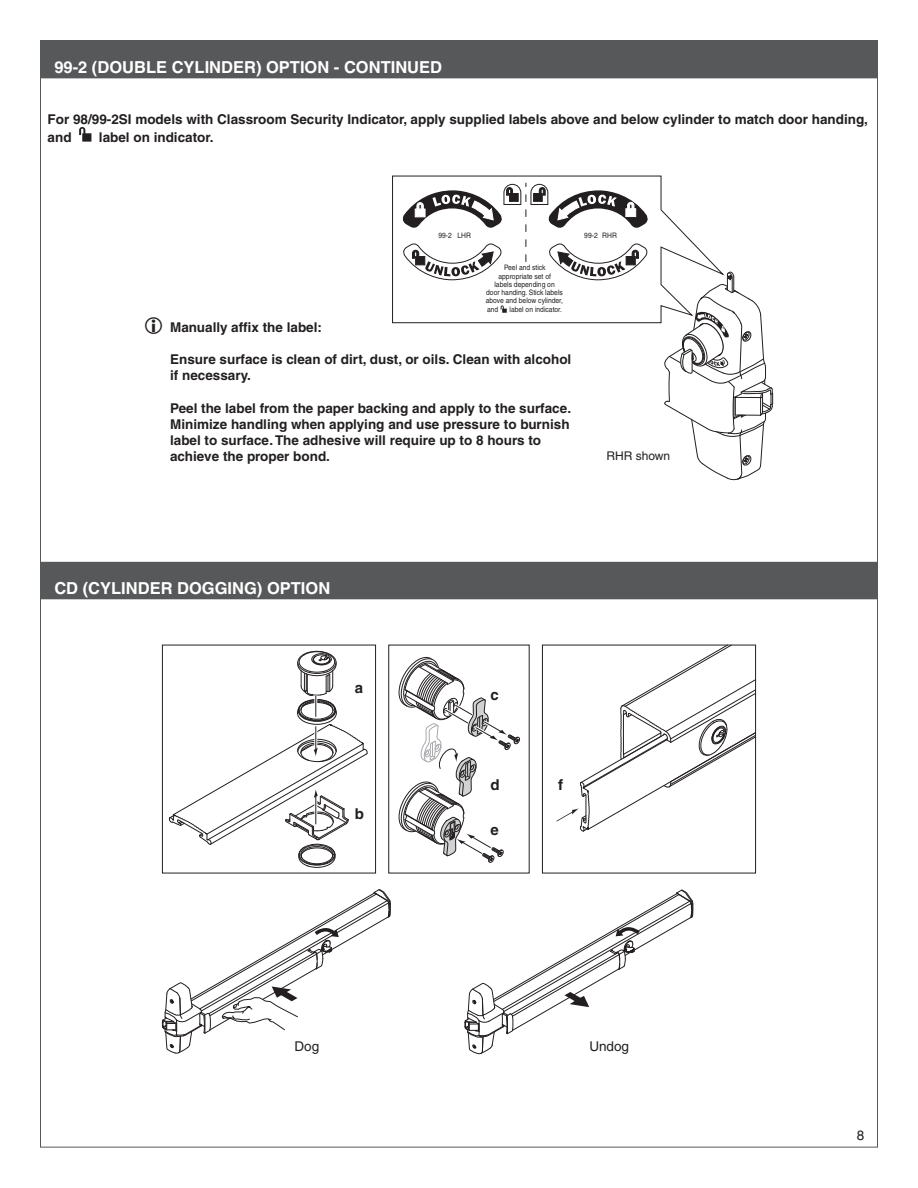
<style>
.page{position:relative;width:918px;height:1188px;background:#fff}
.page>*{position:absolute;margin:0;border:0;box-sizing:border-box;transform-origin:0 0}
.Section_Title{font:700 16.5px "Helvetica";color:#fff}
.Label_Left{font:700 15px "Helvetica";color:#231f20}
.Instruction_Heading{font:700 13.5px/16.2px "Helvetica";color:#231f20}
.t1{font:13.5px "Helvetica";color:#231f20}
.t2{font:12px "Helvetica";color:#231f20}
.t3{font:7.5px "Helvetica";color:#231f20;scale:.9 1}
</style>
<div class="page">
<div style="left:41px;top:41px;width:836px;height:37px;background:#57585a"></div>
<div style="left:41px;top:562px;width:836px;height:37px;background:#57585a"></div>
<svg style="left:79px;top:127px;width:12px;height:15px"></svg>
<svg style="left:392px;top:176px;width:330px;height:147px"></svg>
<svg style="left:664px;top:272px;width:109px;height:208px"></svg>
<div style="left:162px;top:645px;width:214px;height:228px;border:1px solid #231f20"></div>
<svg style="left:556px;top:647px;width:198px;height:184px"></svg>
<div style="left:542px;top:645px;width:214px;height:228px;border:1px solid #231f20"></div>
<div style="left:388px;top:645px;width:142px;height:228px;border:1px solid #231f20"></div>
<svg style="left:162px;top:889px;width:229px;height:164px"></svg>
<svg style="left:465px;top:890px;width:228px;height:164px"></svg>
<svg style="left:399px;top:657px;width:121px;height:206px"></svg>
<svg style="left:169px;top:650px;width:198px;height:218px"></svg>
<p class="Section_Title" style="left:54px;top:57px;width:389px">99-2 (DOUBLE CYLINDER) OPTION - CONTINUED</p>
<p class="Instruction_Heading" style="left:48px;top:111px;width:822px;line-height:17.4px">For 98/99-2SI models with Classroom Security Indicator, apply supplied labels above and below cylinder to match door handing, and</p>
<p class="Instruction_Heading" style="left:99px;top:129px;width:116px">label on indicator.</p>
<p class="t3" style="left:438px;top:232px;width:38px">99-2 LHR</p>
<p class="t3" style="left:584px;top:232px;width:38px">99-2 RHR</p>
<p class="t3" style="left:504px;top:263px;width:48px">Peel and stick</p>
<p class="t3" style="left:498px;top:272px;width:60px">appropriate set of</p>
<p class="t3" style="left:494px;top:280px;width:69px">labels depending on</p>
<p class="t3" style="left:486px;top:288px;width:87px">door handing. Stick labels</p>
<p class="t3" style="left:486px;top:296px;width:87px">above and below cylinder,</p>
<p class="t3" style="left:487px;top:305px;width:14px">and</p>
<p class="t3" style="left:510px;top:305px;width:60px">label on indicator.</p>
<p class="Instruction_Heading" style="left:170px;top:319px;width:153px">Manually affix the label:</p>
<p class="Instruction_Heading" style="left:170px;top:351px;width:403px">Ensure surface is clean of dirt, dust, or oils. Clean with alcohol if necessary.</p>
<p class="Instruction_Heading" style="left:170px;top:400px;width:403px">Peel the label from the paper backing and apply to the surface.<br>Minimize handling when applying and use pressure to burnish label to surface. The adhesive will require up to 8 hours to achieve the proper bond.</p>
<p class="t2" style="left:606px;top:449px;width:65px">RHR shown</p>
<p class="Section_Title" style="left:54px;top:578px;width:277px">CD (CYLINDER DOGGING) OPTION</p>
<p class="Label_Left" style="left:355px;top:679px;width:10px">a</p>
<p class="Label_Left" style="left:355px;top:805px;width:11px">b</p>
<p class="Label_Left" style="left:491px;top:686px;width:10px">c</p>
<p class="Label_Left" style="left:491px;top:776px;width:11px">d</p>
<p class="Label_Left" style="left:491px;top:821px;width:10px">e</p>
<p class="Label_Left" style="left:558px;top:776px;width:6px">f</p>
<p class="t1" style="left:295px;top:1039px;width:26px">Dog</p>
<p class="t1" style="left:589px;top:1039px;width:41px">Undog</p>
<p class="t1" style="left:857px;top:1128px;width:9px">8</p>
</div>
